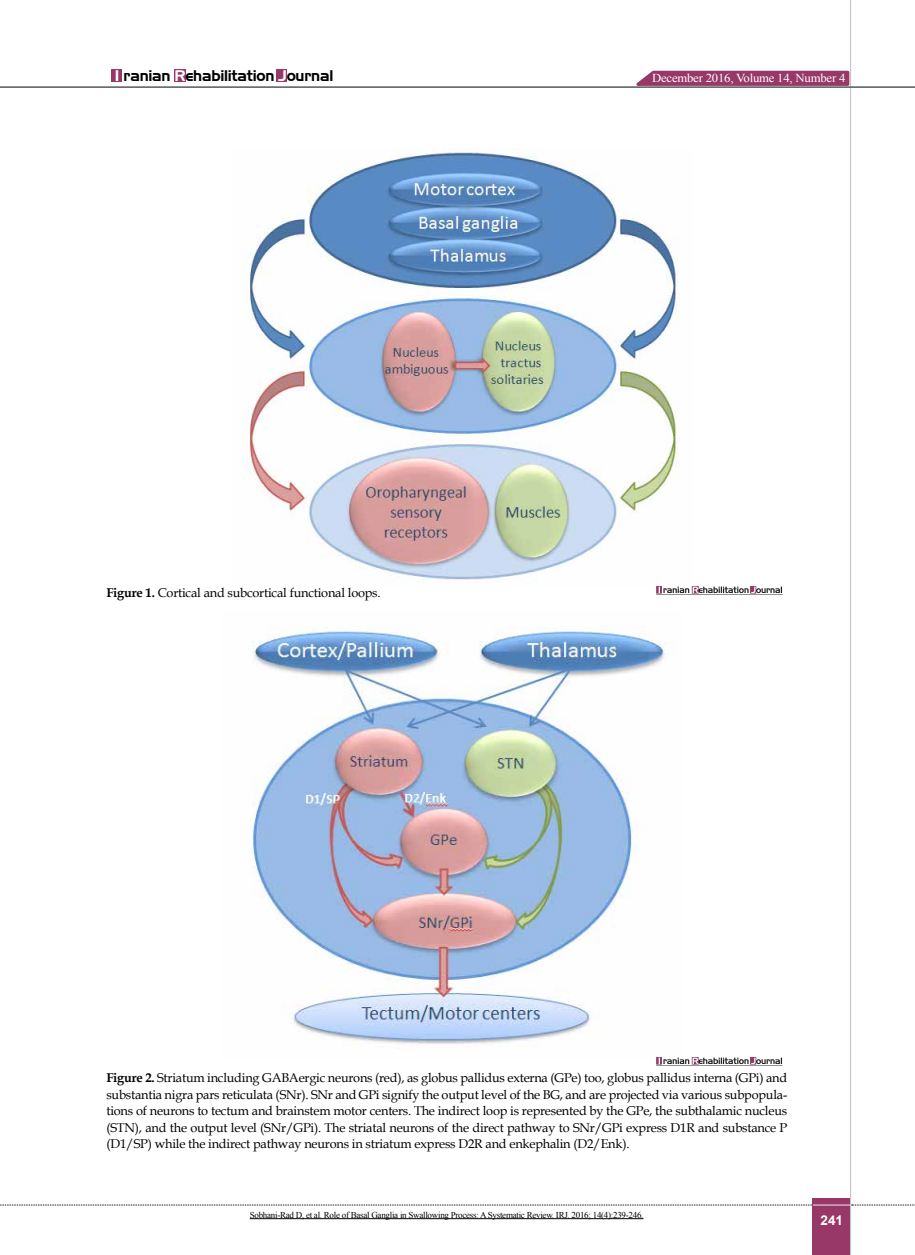
<style>
.page{position:relative;width:915px;height:1255px;background:#fff}
.page>*{position:absolute;margin:0;border:0;box-sizing:border-box;transform-origin:0 0}
.t1{font:15px "Aero Regular SWFTE";letter-spacing:-.015em;color:#000}
.t2{font:700 13.5px "Arial";color:#fff}
.t3{font:12.75px/16.5px "Book Antiqua";letter-spacing:-.015em;color:#000;text-align:justify}
.t4{font:12.15px "Times New Roman";letter-spacing:-.015em;color:#fff;scale:1.05 1}
.t5{font:9px "Times New Roman";letter-spacing:-.03em;color:#000}
.s1{color:#fff}
.s2{font-weight:700}
</style>
<div class="page">
<div style="left:812px;top:1198px;width:38px;height:56px;background:#983868"></div>
<hr style="left:849px;top:0;width:1px;height:1254px;background:#c2c4c6">
<hr style="left:812px;top:1204px;width:38px;height:1px;background:#ebebec">
<div style="left:112px;top:69px;width:10px;height:13px;background:#983868"></div>
<div style="left:174px;top:69px;width:12px;height:13px;background:#983868"></div>
<div style="left:276px;top:69px;width:11px;height:13px;background:#983868"></div>
<hr style="left:250px;top:1218px;width:393px;height:1px;background:#000">
<img style="left:244px;top:151px;width:435px;height:431px">
<img style="left:656px;top:586px;width:127px;height:9px">
<img style="left:252px;top:626px;width:414px;height:418px">
<img style="left:656px;top:1057px;width:127px;height:9px">
<svg style="left:629px;top:69px;width:221px;height:18px;background:#a85c82"></svg>
<hr style="left:0;top:87px;width:914px;height:1px;background:#5f6062">
<svg style="left:0;top:1204px;width:812px;height:1px"></svg>
<svg style="left:851px;top:1204px;width:64px;height:1px"></svg>
<p class="t1" style="left:115px;top:67px;width:220px"><span class="s1">I</span> ranian <span class="s1">R</span>ehabilitation <span class="s1">J</span>ournal</p>
<p class="t3" style="left:106px;top:584px;width:276px"><span class="s2">Figure 1.</span> Cortical and subcortical functional loops.</p>
<p class="t4" style="left:652px;top:70px;width:185px">December 2016, Volume 14, Number 4</p>
<p class="t3" style="left:106px;top:1069px;width:682px"><span class="s2">Figure 2.</span> Striatum including GABAergic neurons (red), as globus pallidus externa (GPe) too, globus pallidus interna (GPi) and substantia nigra pars reticulata (SNr). SNr and GPi signify the output level of the BG, and are projected via various subpopula&shy;tions of neurons to tectum and brainstem motor centers. The indirect loop is represented by the GPe, the subthalamic nucleus (STN), and the output level (SNr/GPi). The striatal neurons of the direct pathway to SNr/GPi express D1R and substance P (D1/SP) while the indirect pathway neurons in striatum express D2R and enkephalin (D2/Enk).</p>
<p class="t5" style="left:250px;top:1208px;width:395px">Sobhani-Rad D, et al. Role of Basal Ganglia in Swallowing Process: A Systematic Review. IRJ. 2016; 14(4):239-246.</p>
<p class="t2" style="left:820px;top:1210px;width:24px">241</p>
</div>
